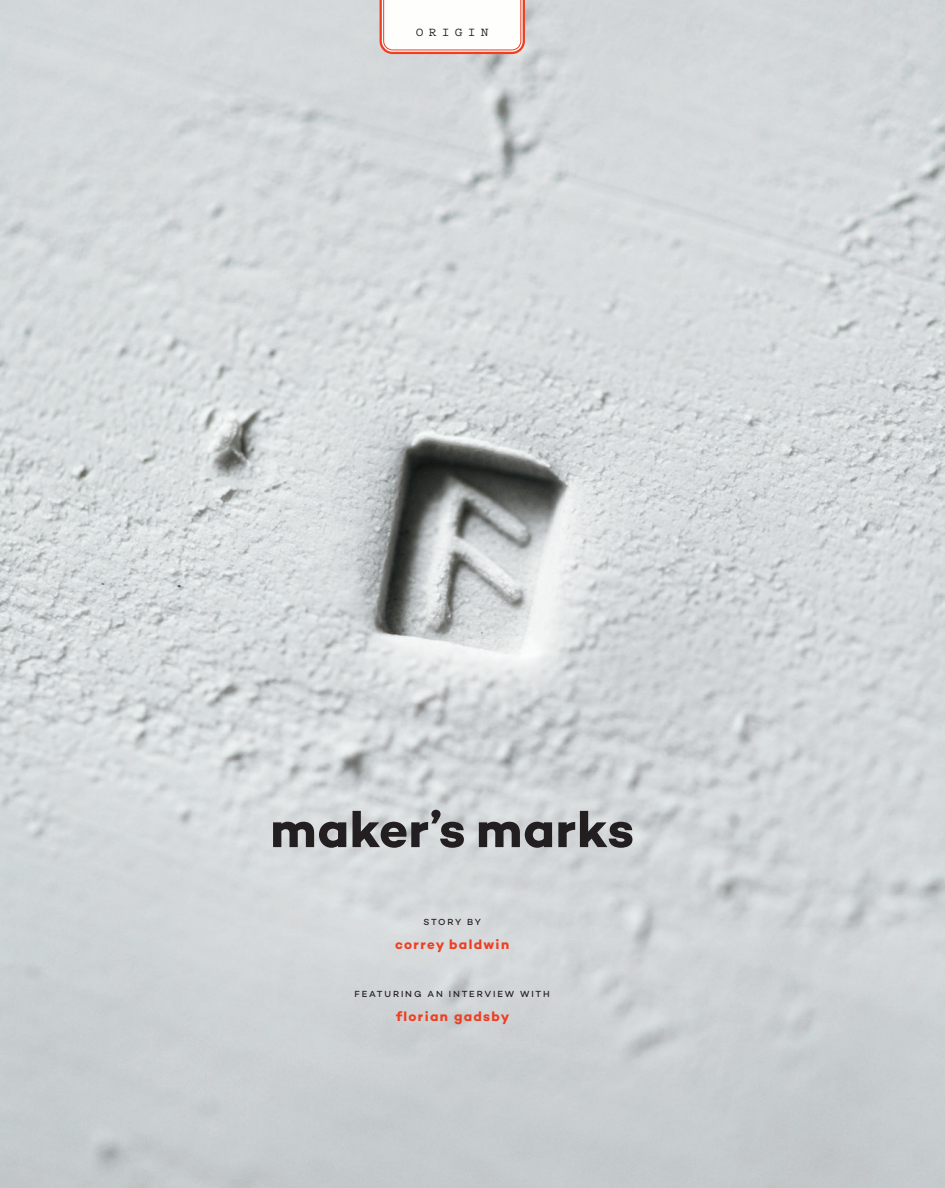
<style>
.page{position:relative;width:945px;height:1188px;background:#fff}
.page>*{position:absolute;margin:0;border:0;box-sizing:border-box;transform-origin:0 0}
.t1{font:700 51px "Campton";letter-spacing:.01em;color:#231f20}
.t2{font:700 13.5px "Campton";letter-spacing:.1em;color:#ef3e22}
.t3{font:500 12.75px "Pitch";letter-spacing:.405em;color:#231f20}
.t4{font:500 9px "Campton";letter-spacing:.2em;color:#231f20}
</style>
<div class="page">
<img style="left:0;top:0;width:945px;height:1188px">
<svg style="left:380px;top:0;width:145px;height:54px"></svg>
<h3 class="t3" style="left:416px;top:23px;width:74px">ORIGIN</h3>
<h1 class="t1" style="left:270px;top:797px;width:365px">maker’s marks</h1>
<p class="t4" style="left:423px;top:916px;width:59px">STORY BY</p>
<h2 class="t2" style="left:395px;top:936px;width:116px">correy baldwin</h2>
<p class="t4" style="left:355px;top:988px;width:197px">FEATURING AN INTERVIEW WITH</p>
<h2 class="t2" style="left:396px;top:1008px;width:115px">florian gadsby</h2>
</div>
